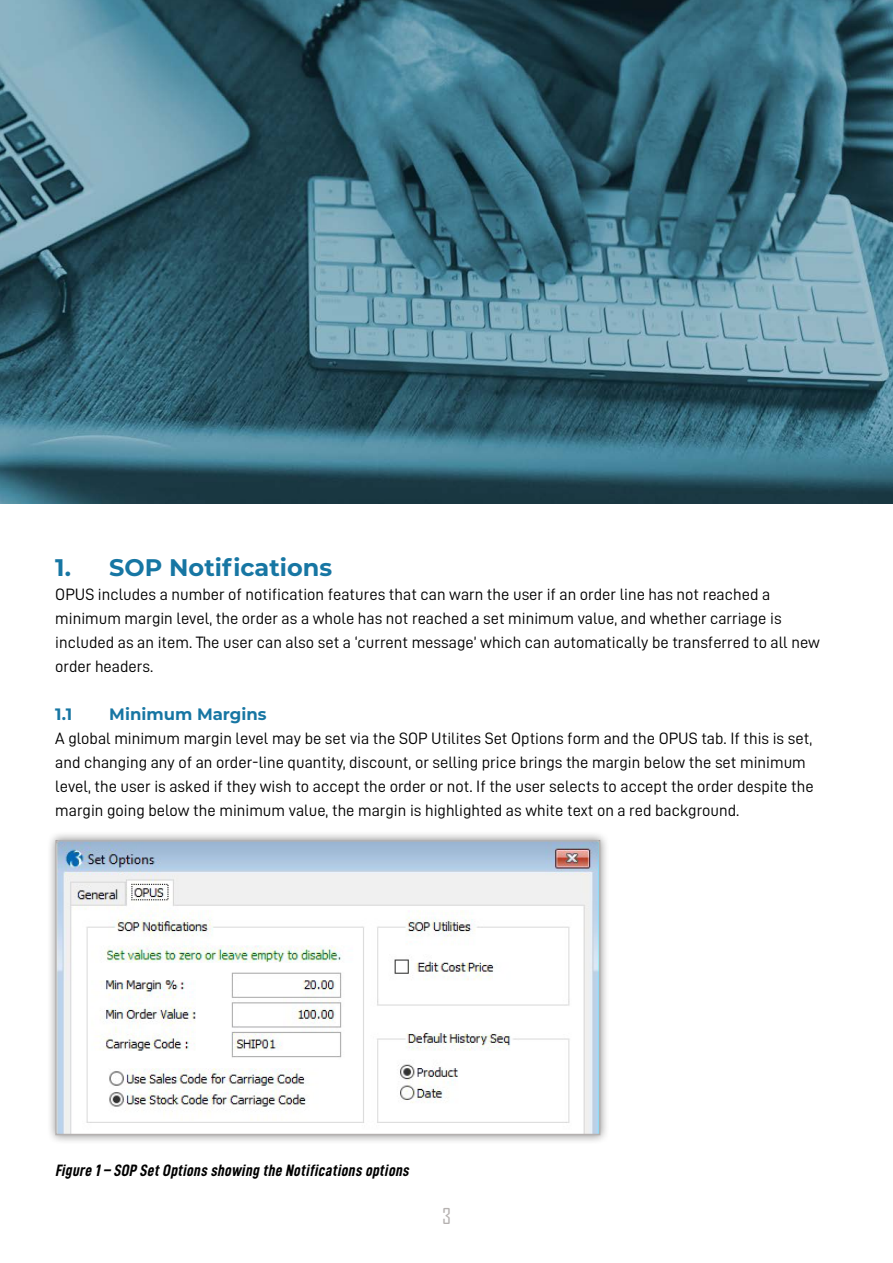
<style>
.page{position:relative;width:893px;height:1263px;background:#fff}
.page>*{position:absolute;margin:0;border:0;box-sizing:border-box;transform-origin:0 0}
.t1{font:700 24px "Montserrat";color:#1776a3}
.t2{font:21px "Agency FB";color:#b5b1b0}
.t3{font:16.5px/24px "D DIN";color:#000}
.t4{font:italic 16.5px "D DIN Condensed Bold";color:#000}
.t5{font:700 16.5px "Montserrat";color:#1776a3}
</style>
<div class="page">
<div style="left:46px;top:831px;width:564px;height:313px;background:#000;opacity:.44"></div>
<img style="left:58px;top:843px;width:539px;height:289px">
<div style="left:55px;top:840px;width:545px;height:295px;border:2px solid #b5b1b0"></div>
<img style="left:0;top:0;width:893px;height:504px">
<h1 class="t1" style="left:55px;top:550px;width:278px">1. SOP Notifications</h1>
<p class="t3" style="left:55px;top:582px;width:766px">OPUS includes a number of notification features that can warn the user if an order line has not reached a minimum margin level, the order as a whole has not reached a set minimum value, and whether carriage is included as an item. The user can also set a ‘current message’ which can automatically be transferred to all new order headers.</p>
<p class="t5" style="left:55px;top:702px;width:18px">1.1</p>
<p class="t5" style="left:109px;top:702px;width:159px">Minimum Margins</p>
<p class="t3" style="left:55px;top:726px;width:760px">A global minimum margin level may be set via the SOP Utilites Set Options form and the OPUS tab. If this is set, and changing any of an order-line quantity, discount, or selling price brings the margin below the set minimum level, the user is asked if they wish to accept the order or not. If the user selects to accept the order despite the margin going below the minimum value, the margin is highlighted as white text on a red background.</p>
<p class="t4" style="left:55px;top:1161px;width:358px">Figure 1– SOP SetOptions showing the Notifications options</p>
<p class="t2" style="left:442px;top:1203px;width:10px">3</p>
</div>
